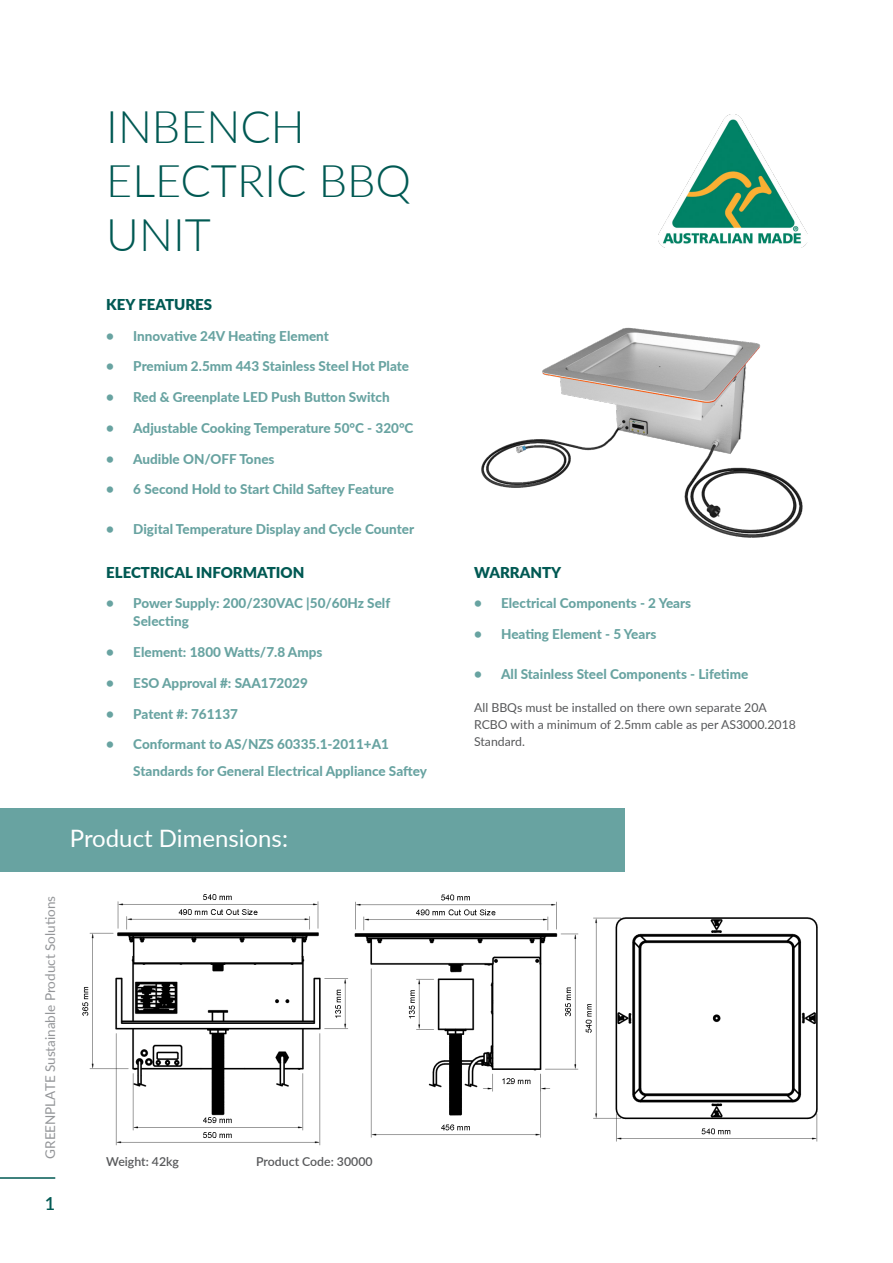
<style>
.page{position:relative;width:893px;height:1263px;background:#fff}
.page>*{position:absolute;margin:0;border:0;box-sizing:border-box;transform-origin:0 0}
.h2_-_positive{font:300 45px/54px "Lato";color:#005953}
.Body_-_postive{font:24px "Lato";color:#fff}
.Page_Nos{font:600 18px "Lato";color:#005953}
.h4_-_positive{font:900 15px "Lato";color:#005953}
.t1{font:800 13.5px/18px "Lato";color:#68a3a1}
.h2_-_positive-2{font:13.5px "Lato";color:#939598}
.Body_-_postive-2{font:12.3px/17.2px "Lato";color:#57585a}
.Body_-_postive-3{font:600 12.3px "Lato";color:#57585a}
</style>
<div class="page">
<hr style="left:0;top:1177px;width:55px;height:2px;background:#005953">
<div style="left:0;top:808px;width:624px;height:64px;background:#68a3a1"></div>
<img style="left:481px;top:327px;width:322px;height:211px">
<img style="left:82px;top:894px;width:497px;height:252px">
<img style="left:585px;top:917px;width:233px;height:225px">
<img style="left:658px;top:114px;width:150px;height:133px">
<p class="h2_-_positive" style="left:106px;top:98px;width:306px">INBENCH<br>ELECTRIC BBQ<br>UNIT</p>
<p class="h4_-_positive" style="left:106px;top:293px;width:107px">KEY FEATURES</p>
<p class="t1" style="left:106px;top:326px;width:224px">• Innovative 24V Heating Element</p>
<p class="t1" style="left:106px;top:357px;width:304px">• Premium 2.5mm 443 Stainless Steel Hot Plate</p>
<p class="t1" style="left:106px;top:387px;width:285px">• Red &amp; Greenplate LED Push Button Switch</p>
<p class="t1" style="left:106px;top:418px;width:309px">• Adjustable Cooking Temperature 50°C - 320°C</p>
<p class="t1" style="left:106px;top:449px;width:170px">• Audible ON/OFF Tones</p>
<p class="t1" style="left:106px;top:480px;width:289px">• 6 Second Hold to Start Child Saftey Feature</p>
<p class="t1" style="left:106px;top:520px;width:309px">• Digital Temperature Display and Cycle Counter</p>
<p class="h4_-_positive" style="left:106px;top:561px;width:200px">ELECTRICAL INFORMATION</p>
<p class="t1" style="left:133px;top:594px;width:258px;text-indent:-27px">• Power Supply: 200/230VAC |50/60Hz Self<br>Selecting</p>
<p class="t1" style="left:106px;top:643px;width:218px">• Element: 1800 Watts/7.8 Amps</p>
<p class="t1" style="left:106px;top:673px;width:203px">• ESO Approval #: SAA172029</p>
<p class="t1" style="left:106px;top:704px;width:133px">• Patent #: 761137</p>
<p class="t1" style="left:133px;top:730px;width:295px;line-height:27px;text-indent:-27px">• Conformant to AS/NZS 60335.1-2011+A1<br>Standards for General Electrical Appliance Saftey</p>
<p class="Body_-_postive" style="left:70px;top:821px;width:220px">Product Dimensions:</p>
<p class="h2_-_positive-2" style="left:41px;top:1159px;width:264px;rotate:-90deg">GREENPLATE Sustainable Product Solutions</p>
<p class="Page_Nos" style="left:45px;top:1191px;width:12px">1</p>
<p class="Body_-_postive-3" style="left:106px;top:1152px;width:74px">Weight: 42kg</p>
<p class="Body_-_postive-3" style="left:256px;top:1152px;width:118px">Product Code: 30000</p>
<p class="h4_-_positive" style="left:474px;top:561px;width:89px">WARRANTY</p>
<p class="t1" style="left:474px;top:594px;width:219px">• Electrical Components - 2 Years</p>
<p class="t1" style="left:474px;top:625px;width:184px">• Heating Element - 5 Years</p>
<p class="t1" style="left:474px;top:664px;width:276px">• All Stainless Steel Components - Lifetime</p>
<p class="Body_-_postive-2" style="left:474px;top:698px;width:323px">All BBQs must be installed on there own separate 20A<br>RCBO with a minimum of 2.5mm cable as per AS3000.2018<br>Standard.</p>
</div>
